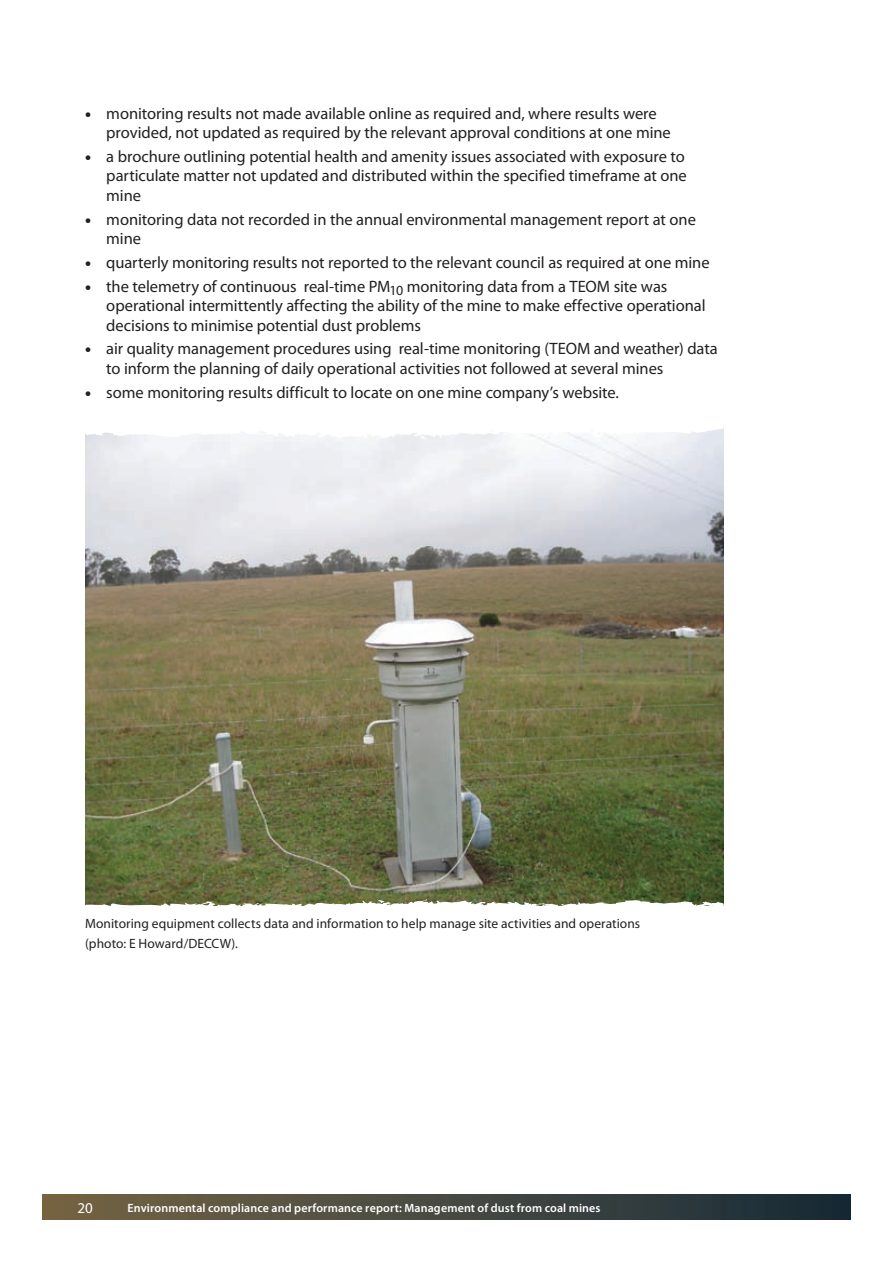
<style>
.page{position:relative;width:893px;height:1263px;background:#fff}
.page>*{position:absolute;margin:0;border:0;box-sizing:border-box;transform-origin:0 0}
.t1{font:16.5px/19.5px "Myriad Pro";letter-spacing:-.005em;color:#231f20}
.t2{font:15px "Myriad Pro";color:#fff}
.t3{font:13.5px/19.5px "Myriad Pro";letter-spacing:.005em;color:#231f20}
.t4{font:600 12px "Myriad Pro";letter-spacing:.01em;color:#fff}
.s1{font-weight:900}
</style>
<div class="page">
<div style="left:43px;top:1195px;width:807px;height:24px;background:linear-gradient(to right,#766546,#172b39)"></div>
<img style="left:85px;top:440px;width:638px;height:459px">
<svg style="left:85px;top:899px;width:639px;height:7px"></svg>
<svg style="left:85px;top:429px;width:638px;height:11px"></svg>
<p class="t1" style="left:106px;top:103px;width:566px;text-indent:-21px"><span class="s1">•</span> monitoring results not made available online as required and, where results were provided, not updated as required by the relevant approval conditions at one mine</p>
<p class="t1" style="left:106px;top:146px;width:582px;text-align:justify;text-indent:-21px"><span class="s1">•</span> a brochure outlining potential health and amenity issues associated with exposure to particulate matter not updated and distributed within the specified timeframe at one mine</p>
<p class="t1" style="left:106px;top:209px;width:591px;text-indent:-21px"><span class="s1">•</span> monitoring data not recorded in the annual environmental management report at one mine</p>
<p class="t1" style="left:85px;top:252px;width:626px"><span class="s1">•</span> quarterly monitoring results not reported to the relevant council as required at one mine</p>
<p class="t1" style="left:106px;top:276px;width:601px;text-indent:-21px"><span class="s1">•</span> the telemetry of continuous real-time PM<sub>10</sub> monitoring data from a TEOM site was operational intermittently affecting the ability of the mine to make effective operational decisions to minimise potential dust problems</p>
<p class="t1" style="left:106px;top:339px;width:613px;text-indent:-21px"><span class="s1">•</span> air quality management procedures using real-time monitoring (TEOM and weather) data to inform the planning of daily operational activities not followed at several mines</p>
<p class="t1" style="left:85px;top:382px;width:535px"><span class="s1">•</span> some monitoring results difficult to locate on one mine company’s website.</p>
<p class="t3" style="left:85px;top:913px;width:557px">Monitoring equipment collects data and information to help manage site activities and operations (photo: E Howard/DECCW).</p>
<p class="t2" style="left:77px;top:1198px;width:17px">20</p>
<p class="t4" style="left:128px;top:1200px;width:474px">Environmental compliance and performance report: Management of dust from coal mines</p>
</div>
